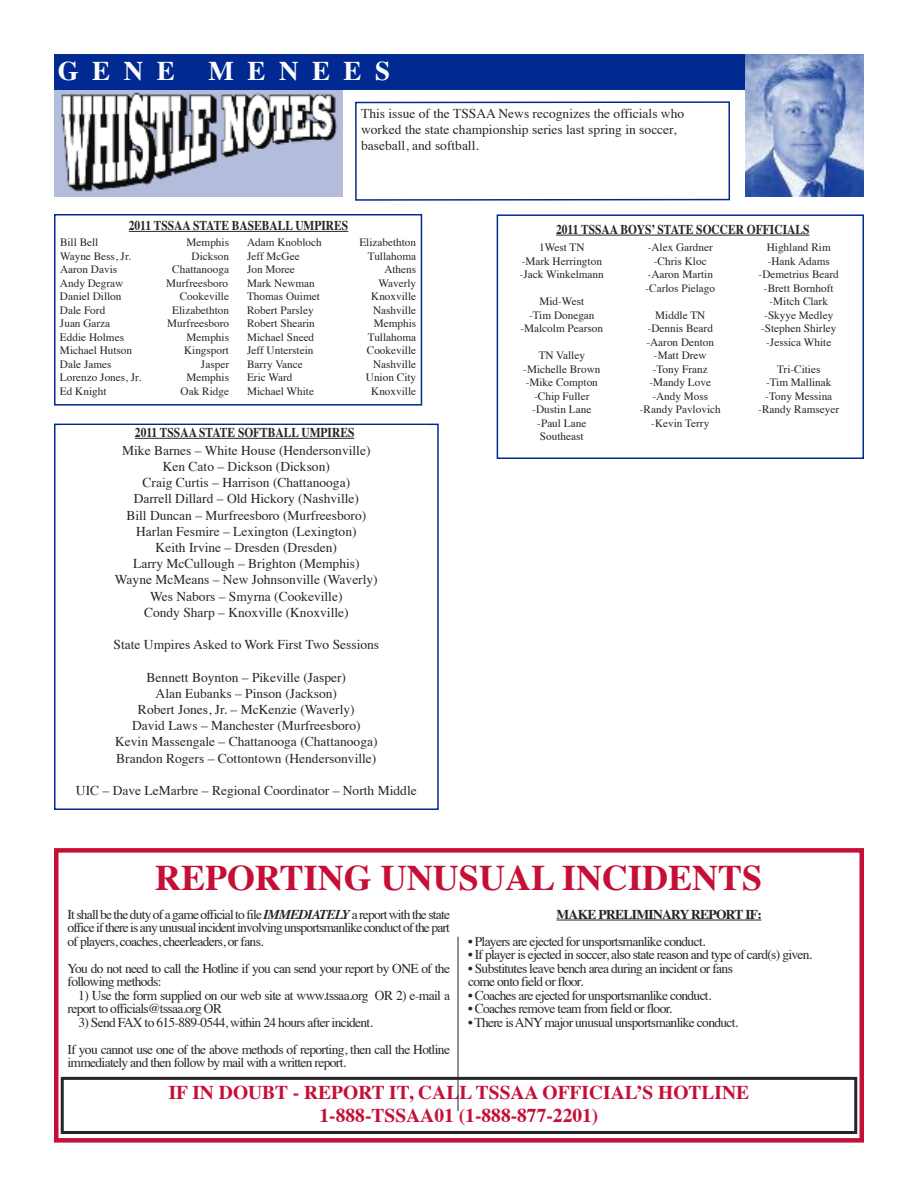
<style>
.page{position:relative;width:918px;height:1188px;background:#fff}
.page>*{position:absolute;margin:0;border:0;box-sizing:border-box;transform-origin:0 0}
.t1{font:700 36px "Times";color:#c50f36}
.t2{font:700 27px "Times";letter-spacing:.5em;color:#fff}
.t3{font:700 19.5px/23.4px "Times";color:#c50f36;text-align:center}
.t4{font:13.5px/16.2px "Times";color:#272627;text-align:center}
.t5{font:13.5px/13.5px "Times";letter-spacing:-.05em;color:#272627}
.t6{font:13.5px/13.5px "Times";letter-spacing:-.045em;color:#272627}
.t7{font:700 13.5px "Times";color:#272627;scale:.85 1}
.t8{font:700 13.5px "Times";letter-spacing:-.05em;color:#272627}
.t9{font:11.25px/13.5px "Times";color:#272627;text-align:center}
.s1{font-weight:700;font-style:italic}
</style>
<div class="page">
<img style="left:54px;top:90px;width:288px;height:107px">
<div style="left:54px;top:848px;width:810px;height:295px;border:4px solid #c50f36"></div>
<hr style="left:557px;top:920px;width:204px;height:1px;background:#272627">
<div style="left:61px;top:1077px;width:796px;height:57px;border:3px solid #272627"></div>
<hr style="left:458px;top:937px;width:1px;height:174px;background:#272627">
<div style="left:54px;top:54px;width:810px;height:36px;background:#002a92"></div>
<div style="left:54px;top:424px;width:385px;height:386px;border:2px solid #002a92"></div>
<div style="left:497px;top:214px;width:367px;height:245px;border:2px solid #002a92"></div>
<div style="left:54px;top:214px;width:368px;height:192px;border:2px solid #002a92"></div>
<div style="left:355px;top:101px;width:375px;height:100px;border:2px solid #002a92"></div>
<hr style="left:556px;top:235px;width:253px;height:1px;background:#272627">
<div style="left:61px;top:425px;width:368px;height:18px;background:#fff"></div>
<hr style="left:135px;top:438px;width:219px;height:1px;background:#272627">
<hr style="left:129px;top:231px;width:219px;height:1px;background:#272627">
<img style="left:746px;top:54px;width:118px;height:142px">
<h2 class="t2" style="left:58px;top:60px;width:334px">GENE MENEES</h2>
<p class="t4" style="left:361px;top:106px;width:325px;text-align:left">This issue of the TSSAA News recognizes the officials who worked the state championship series last spring in soccer, baseball, and softball.</p>
<p class="t7" style="left:129px;top:220px;width:260px">2011 TSSAA STATE BASEBALL UMPIRES</p>
<p class="t7" style="left:556px;top:224px;width:300px">2011 TSSAA BOYS’ STATE SOCCER OFFICIALS</p>
<p class="t9" style="left:60px;top:237px;width:40px">Bill Bell</p>
<p class="t9" style="left:187px;top:237px;width:44px">Memphis</p>
<p class="t9" style="left:60px;top:250px;width:72px">Wayne Bess, Jr.</p>
<p class="t9" style="left:192px;top:250px;width:39px">Dickson</p>
<p class="t9" style="left:60px;top:264px;width:59px">Aaron Davis</p>
<p class="t9" style="left:172px;top:264px;width:58px">Chattanooga</p>
<p class="t9" style="left:60px;top:277px;width:65px">Andy Degraw</p>
<p class="t9" style="left:166px;top:277px;width:63px">Murfreesboro</p>
<p class="t9" style="left:60px;top:291px;width:63px">Daniel Dillon</p>
<p class="t9" style="left:180px;top:291px;width:51px">Cookeville</p>
<p class="t9" style="left:60px;top:304px;width:47px">Dale Ford</p>
<p class="t9" style="left:172px;top:304px;width:58px">Elizabethton</p>
<p class="t9" style="left:60px;top:318px;width:52px">Juan Garza</p>
<p class="t9" style="left:167px;top:318px;width:63px">Murfreesboro</p>
<p class="t9" style="left:60px;top:331px;width:66px">Eddie Holmes</p>
<p class="t9" style="left:187px;top:331px;width:44px">Memphis</p>
<p class="t9" style="left:60px;top:345px;width:74px">Michael Hutson</p>
<p class="t9" style="left:184px;top:345px;width:47px">Kingsport</p>
<p class="t9" style="left:60px;top:358px;width:53px">Dale James</p>
<p class="t9" style="left:201px;top:358px;width:30px">Jasper</p>
<p class="t9" style="left:60px;top:372px;width:83px">Lorenzo Jones, Jr.</p>
<p class="t9" style="left:187px;top:372px;width:44px">Memphis</p>
<p class="t9" style="left:60px;top:385px;width:48px">Ed Knight</p>
<p class="t9" style="left:181px;top:385px;width:50px">Oak Ridge</p>
<p class="t9" style="left:247px;top:237px;width:76px">Adam Knobloch</p>
<p class="t9" style="left:359px;top:237px;width:58px">Elizabethton</p>
<p class="t9" style="left:247px;top:250px;width:54px">Jeff McGee</p>
<p class="t9" style="left:368px;top:250px;width:50px">Tullahoma</p>
<p class="t9" style="left:247px;top:264px;width:49px">Jon Moree</p>
<p class="t9" style="left:384px;top:264px;width:33px">Athens</p>
<p class="t9" style="left:247px;top:277px;width:69px">Mark Newman</p>
<p class="t9" style="left:378px;top:277px;width:39px">Waverly</p>
<p class="t9" style="left:247px;top:291px;width:74px">Thomas Ouimet</p>
<p class="t9" style="left:371px;top:291px;width:46px">Knoxville</p>
<p class="t9" style="left:247px;top:304px;width:68px">Robert Parsley</p>
<p class="t9" style="left:373px;top:304px;width:45px">Nashville</p>
<p class="t9" style="left:247px;top:318px;width:69px">Robert Shearin</p>
<p class="t9" style="left:374px;top:318px;width:44px">Memphis</p>
<p class="t9" style="left:247px;top:331px;width:69px">Michael Sneed</p>
<p class="t9" style="left:368px;top:331px;width:50px">Tullahoma</p>
<p class="t9" style="left:247px;top:345px;width:68px">Jeff Unterstein</p>
<p class="t9" style="left:367px;top:345px;width:51px">Cookeville</p>
<p class="t9" style="left:247px;top:358px;width:57px">Barry Vance</p>
<p class="t9" style="left:373px;top:358px;width:45px">Nashville</p>
<p class="t9" style="left:247px;top:372px;width:47px">Eric Ward</p>
<p class="t9" style="left:366px;top:372px;width:52px">Union City</p>
<p class="t9" style="left:247px;top:385px;width:68px">Michael White</p>
<p class="t9" style="left:371px;top:385px;width:46px">Knoxville</p>
<p class="t7" style="left:135px;top:427px;width:260px">2011 TSSAA STATE SOFTBALL UMPIRES</p>
<p class="t4" style="left:115px;top:443px;width:264px">Mike Barnes – White House (Hendersonville)<br>Ken Cato – Dickson (Dickson)<br>Craig Curtis – Harrison (Chattanooga)<br>Darrell Dillard – Old Hickory (Nashville)<br>Bill Duncan – Murfreesboro (Murfreesboro)<br>Harlan Fesmire – Lexington (Lexington)<br>Keith Irvine – Dresden (Dresden)<br>Larry McCullough – Brighton (Memphis)<br>Wayne McMeans – New Johnsonville (Waverly)<br>Wes Nabors – Smyrna (Cookeville)<br>Condy Sharp – Knoxville (Knoxville)</p>
<p class="t4" style="left:114px;top:638px;width:267px">State Umpires Asked to Work First Two Sessions</p>
<p class="t4" style="left:115px;top:670px;width:264px">Bennett Boynton – Pikeville (Jasper)<br>Alan Eubanks – Pinson (Jackson)<br>Robert Jones, Jr. – McKenzie (Waverly)<br>David Laws – Manchester (Murfreesboro)<br>Kevin Massengale – Chattanooga (Chattanooga)<br>Brandon Rogers – Cottontown (Hendersonville)</p>
<p class="t4" style="left:76px;top:784px;width:342px">UIC – Dave LeMarbre – Regional Coordinator – North Middle</p>
<p class="t9" style="left:520px;top:241px;width:86px">1West TN<br>-Mark Herrington -Jack Winkelmann</p>
<p class="t9" style="left:520px;top:295px;width:84px">Mid-West<br>-Tim Donegan -Malcolm Pearson</p>
<p class="t9" style="left:523px;top:349px;width:79px">TN Valley -Michelle Brown -Mike Compton -Chip Fuller -Dustin Lane -Paul Lane<br>Southeast</p>
<p class="t9" style="left:645px;top:241px;width:71px">-Alex Gardner -Chris Kloc -Aaron Martin -Carlos Pielago</p>
<p class="t9" style="left:640px;top:309px;width:82px">Middle TN -Dennis Beard -Aaron Denton -Matt Drew -Tony Franz -Mandy Love -Andy Moss -Randy Pavlovich -Kevin Terry</p>
<p class="t9" style="left:759px;top:241px;width:82px">Highland Rim -Hank Adams -Demetrius Beard -Brett Bornhoft -Mitch Clark -Skyye Medley -Stephen Shirley -Jessica White</p>
<p class="t9" style="left:758px;top:363px;width:82px">Tri-Cities<br>-Tim Mallinak -Tony Messina -Randy Ramseyer</p>
<h1 class="t1" style="left:155px;top:863px;width:608px">REPORTING UNUSUAL INCIDENTS</h1>
<p class="t4" style="left:68px;top:908px;width:384px;line-height:13.5px;text-align:justify">It shall be the duty of a game official to file <span class="s1">IMMEDIATELY</span> a report with the state office if there is any unusual incident involving unsportsmanlike conduct of the part of players, coaches, cheerleaders, or fans.</p>
<p class="t5" style="left:68px;top:962px;width:384px">You do not need to call the Hotline if you can send your report by ONE of the following methods:</p>
<p class="t6" style="left:68px;top:989px;width:384px;text-indent:11px">1) Use the form supplied on our web site at www.tssaa.org OR 2) e-mail a report to officials@tssaa.org OR</p>
<p class="t6" style="left:68px;top:1010px;width:384px;line-height:27px;text-indent:11px">3) Send FAX to 615-889-0544, within 24 hours after incident.<br>If you cannot use one of the above methods of reporting, then call the Hotline</p>
<p class="t5" style="left:68px;top:1057px;width:280px">immediately and then follow by mail with a written report.</p>
<p class="t8" style="left:557px;top:908px;width:207px">MAKE PRELIMINARY REPORT IF:</p>
<p class="t5" style="left:468px;top:935px;width:239px">• Players are ejected for unsportsmanlike conduct.</p>
<p class="t5" style="left:468px;top:949px;width:346px">• If player is ejected in soccer, also state reason and type of card(s) given.</p>
<p class="t5" style="left:468px;top:962px;width:266px">• Substitutes leave bench area during an incident or fans come onto field or floor.</p>
<p class="t5" style="left:468px;top:989px;width:245px">• Coaches are ejected for unsportsmanlike conduct.</p>
<p class="t5" style="left:468px;top:1003px;width:206px">• Coaches remove team from field or floor.</p>
<p class="t5" style="left:468px;top:1016px;width:272px">• There isANY major unusual unsportsmanlike conduct.</p>
<h3 class="t3" style="left:169px;top:1082px;width:582px">IF IN DOUBT - REPORT IT, CALL TSSAA OFFICIAL’S HOTLINE<br>1-888-TSSAA01 (1-888-877-2201)</h3>
</div>
